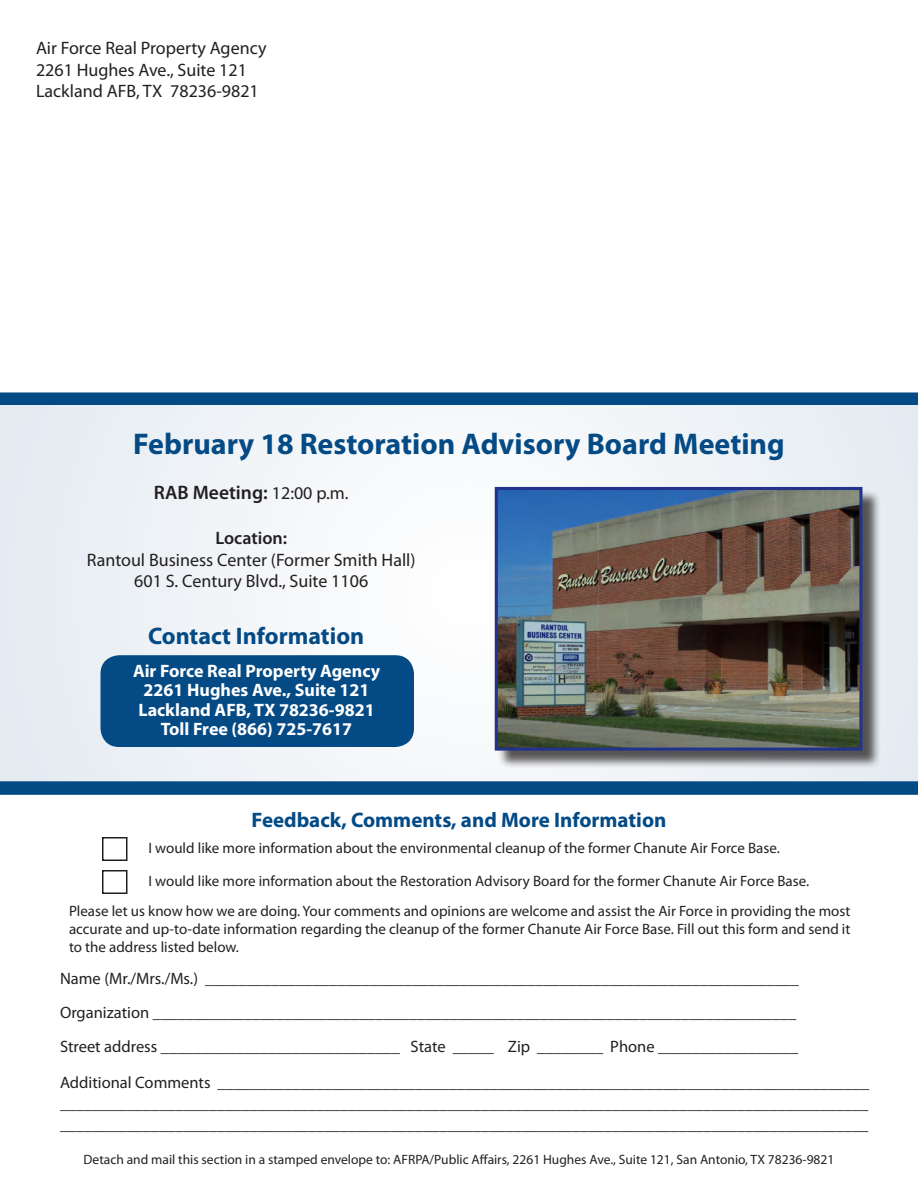
<style>
.page{position:relative;width:918px;height:1188px;background:#fff}
.page>*{position:absolute;margin:0;border:0;box-sizing:border-box;transform-origin:0 0}
.t1{font:700 30px "Myriad Pro";color:#044a85}
.t2{font:700 24px "Myriad Pro";color:#044a85}
.t3{font:700 21px "Myriad Pro";color:#044a85}
.t4{font:600 19.5px "Myriad Pro";color:#231f20}
.t5{font:18px "Myriad Pro";color:#231f20}
.t6{font:700 18px "Myriad Pro";color:#fff}
.t7{font:600 18px "Myriad Pro";color:#231f20}
.t8{font:16.5px/21px "Myriad Pro";color:#231f20;text-align:justify}
.t9{font:15px/18px "Myriad Pro";color:#231f20;text-align:justify}
.t10{font:13.5px "Myriad Pro";color:#231f20}
.s1{font-weight:400;font-size:18px}
</style>
<div class="page">
<svg style="left:0;top:405px;width:918px;height:376px;fill:#f0f4f7"></svg>
<svg style="left:0;top:392px;width:918px;height:13px"></svg>
<svg style="left:0;top:781px;width:918px;height:14px"></svg>
<div style="left:101px;top:656px;width:312px;height:90px;background:#044a85;border-radius:18px"></div>
<div style="left:100px;top:655px;width:314px;height:92px;border:2px solid #044a85;border-radius:18px"></div>
<div style="left:102px;top:837px;width:26px;height:24px;border:2px solid #231f20"></div>
<div style="left:102px;top:870px;width:26px;height:24px;border:2px solid #231f20"></div>
<div style="left:497px;top:489px;width:391px;height:286px;background:#231f20;opacity:.75"></div>
<img style="left:499px;top:491px;width:359px;height:256px">
<div style="left:495px;top:487px;width:367px;height:264px;border:3px solid #23338b"></div>
<p class="t5" style="left:36px;top:37px;width:232px">Air Force Real Property Agency</p>
<p class="t5" style="left:36px;top:58px;width:212px">2261 Hughes Ave., Suite 121</p>
<p class="t5" style="left:36px;top:80px;width:224px">Lackland AFB, TX 78236-9821</p>
<p class="t1" style="left:133px;top:425px;width:653px">February 18 Restoration Advisory Board Meeting</p>
<p class="t4" style="left:154px;top:480px;width:196px">RAB Meeting: <span class="s1">12:00 p.m.</span></p>
<p class="t7" style="left:215px;top:527px;width:73px">Location:</p>
<p class="t5" style="left:87px;top:549px;width:330px">Rantoul Business Center (Former Smith Hall)</p>
<p class="t5" style="left:134px;top:570px;width:235px">601 S. Century Blvd., Suite 1106</p>
<p class="t2" style="left:148px;top:620px;width:218px">Contact Information</p>
<p class="t6" style="left:133px;top:659px;width:249px">Air Force Real Property Agency</p>
<p class="t6" style="left:144px;top:678px;width:228px">2261 Hughes Ave., Suite 121</p>
<p class="t6" style="left:138px;top:698px;width:238px">Lackland AFB, TX 78236-9821</p>
<p class="t6" style="left:161px;top:717px;width:193px">Toll Free (866) 725-7617</p>
<p class="t3" style="left:252px;top:806px;width:416px">Feedback, Comments, and More Information</p>
<p class="t9" style="left:148px;top:838px;width:633px">I would like more information about the environmental cleanup of the former Chanute Air Force Base.</p>
<p class="t9" style="left:148px;top:871px;width:662px">I would like more information about the Restoration Advisory Board for the former Chanute Air Force Base.</p>
<p class="t9" style="left:69px;top:901px;width:783px">Please let us know how we are doing. Your comments and opinions are welcome and assist the Air Force in providing the most accurate and up-to-date information regarding the cleanup of the former Chanute Air Force Base. Fill out this form and send it to the address listed below.</p>
<p class="t8" style="left:60px;top:968px;width:741px">Name (Mr./Mrs./Ms.) ________________________________________________________________________</p>
<p class="t8" style="left:60px;top:1001px;width:738px">Organization ______________________________________________________________________________</p>
<p class="t8" style="left:60px;top:1036px;width:740px">Street address _____________________________ State _____ Zip ________ Phone _________________</p>
<p class="t8" style="left:60px;top:1072px;width:811px">Additional Comments _______________________________________________________________________________ __________________________________________________________________________________________________ __________________________________________________________________________________________________</p>
<p class="t10" style="left:84px;top:1151px;width:752px">Detach and mail this section in a stamped envelope to: AFRPA/Public Affairs, 2261 Hughes Ave., Suite 121, San Antonio, TX 78236-9821</p>
</div>
